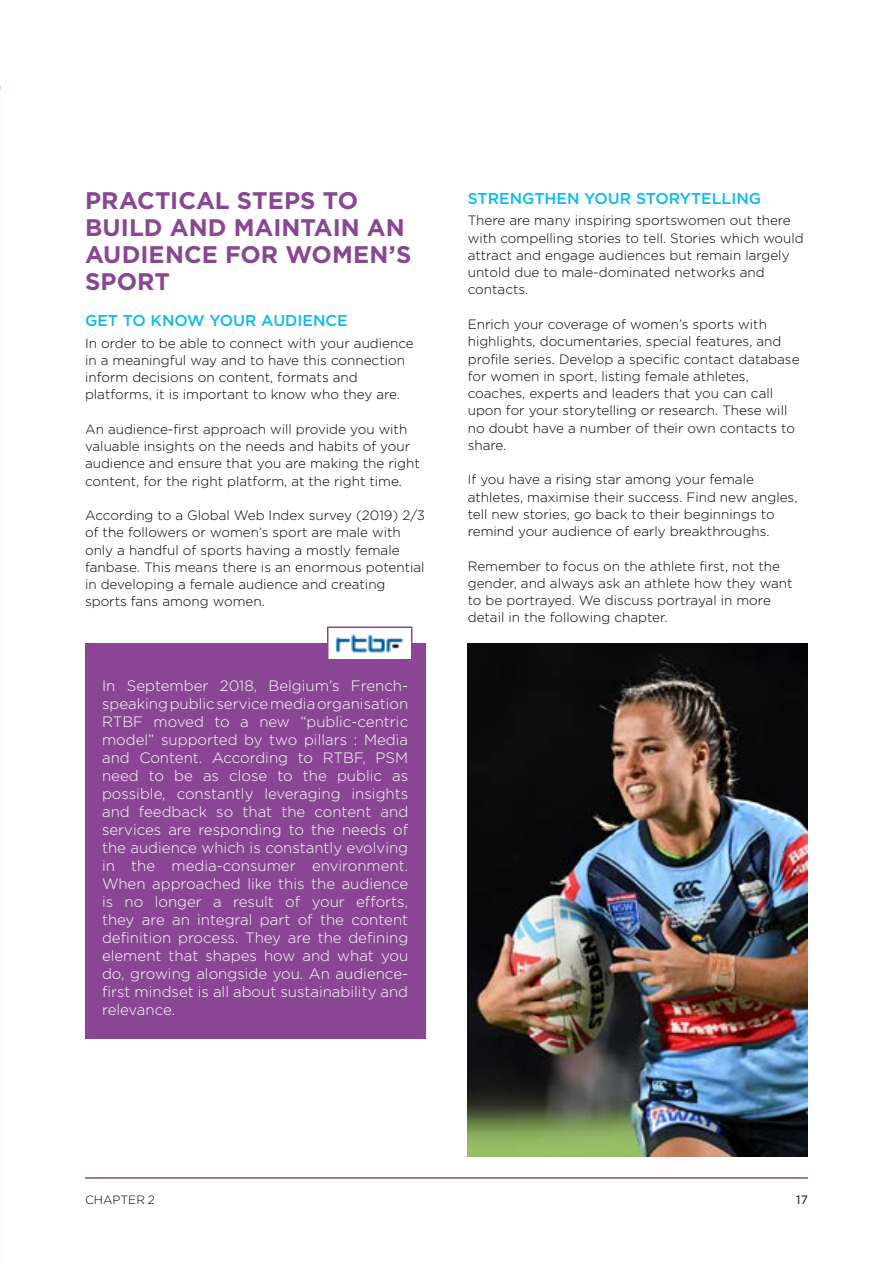
<style>
.page{position:relative;width:893px;height:1263px;background:#fff}
.page>*{position:absolute;margin:0;border:0;box-sizing:border-box;transform-origin:0 0}
.t1{font:700 24px/27px "Gotham";color:#8a4694}
.t2{font:500 15.75px "Gotham";color:#0bbbef}
.t3{font:300 15px/18px "Gotham";color:#fff;text-align:justify}
.t4{font:300 13.5px/17.2px "Gotham";color:#000}
.t5{font:300 12px "Gotham";color:#000}
.t6{font:12px "Gotham";color:#000}
</style>
<div class="page">
<img style="left:468px;top:644px;width:340px;height:513px">
<hr style="left:85px;top:1177px;width:723px;height:2px;background:#8a4694">
<div style="left:85px;top:644px;width:340px;height:395px;background:#8a4694"></div>
<div style="left:328px;top:627px;width:84px;height:33px;background:#fff"></div>
<img style="left:335px;top:634px;width:69px;height:19px">
<div style="left:327px;top:626px;width:85px;height:34px;border:2px solid #8a4694"></div>
<h1 class="t1" style="left:85px;top:187px;width:328px">PRACTICAL STEPS TO<br>BUILD AND MAINTAIN AN<br>AUDIENCE FOR WOMEN’S<br>SPORT</h1>
<p class="t2" style="left:85px;top:310px;width:264px">GET TO KNOW YOUR AUDIENCE</p>
<p class="t4" style="left:85px;top:334px;width:330px">In order to be able to connect with your audience in a meaningful way and to have this connection inform decisions on content, formats and platforms, it is important to know who they are.</p>
<p class="t4" style="left:85px;top:420px;width:336px">An audience-first approach will provide you with valuable insights on the needs and habits of your audience and ensure that you are making the right content, for the right platform, at the right time.</p>
<p class="t4" style="left:85px;top:506px;width:342px">According to a Global Web Index survey (2019) 2/3 of the followers or women’s sport are male with only a handful of sports having a mostly female fanbase. This means there is an enormous potential in developing a female audience and creating sports fans among women.</p>
<p class="t3" style="left:102px;top:676px;width:308px">In September 2018, Belgium’s French&shy;speaking public service media organisation RTBF moved to a new “public-centric model” supported by two pillars : Media and Content. According to RTBF, PSM need to be as close to the public as possible, constantly leveraging insights and feedback so that the content and services are responding to the needs of the audience which is constantly evolving in the media-consumer environment.<br>When approached like this the audience is no longer a result of your efforts, they are an integral part of the content definition process. They are the defining element that shapes how and what you do, growing alongside you. An audience&shy;first mindset is all about sustainability and relevance.</p>
<p class="t2" style="left:468px;top:188px;width:295px">STRENGTHEN YOUR STORYTELLING</p>
<p class="t4" style="left:468px;top:212px;width:338px">There are many inspiring sportswomen out there with compelling stories to tell. Stories which would attract and engage audiences but remain largely untold due to male-dominated networks and contacts.</p>
<p class="t4" style="left:468px;top:315px;width:333px">Enrich your coverage of women’s sports with highlights, documentaries, special features, and profile series. Develop a specific contact database for women in sport, listing female athletes, coaches, experts and leaders that you can call upon for your storytelling or research. These will no doubt have a number of their own contacts to share.</p>
<p class="t4" style="left:468px;top:470px;width:331px">If you have a rising star among your female athletes, maximise their success. Find new angles, tell new stories, go back to their beginnings to remind your audience of early breakthroughs.</p>
<p class="t4" style="left:468px;top:557px;width:326px">Remember to focus on the athlete first, not the gender, and always ask an athlete how they want to be portrayed. We discuss portrayal in more detail in the following chapter.</p>
<p class="t5" style="left:85px;top:1192px;width:71px">CHAPTER 2</p>
<p class="t6" style="left:796px;top:1192px;width:13px">17</p>
</div>
